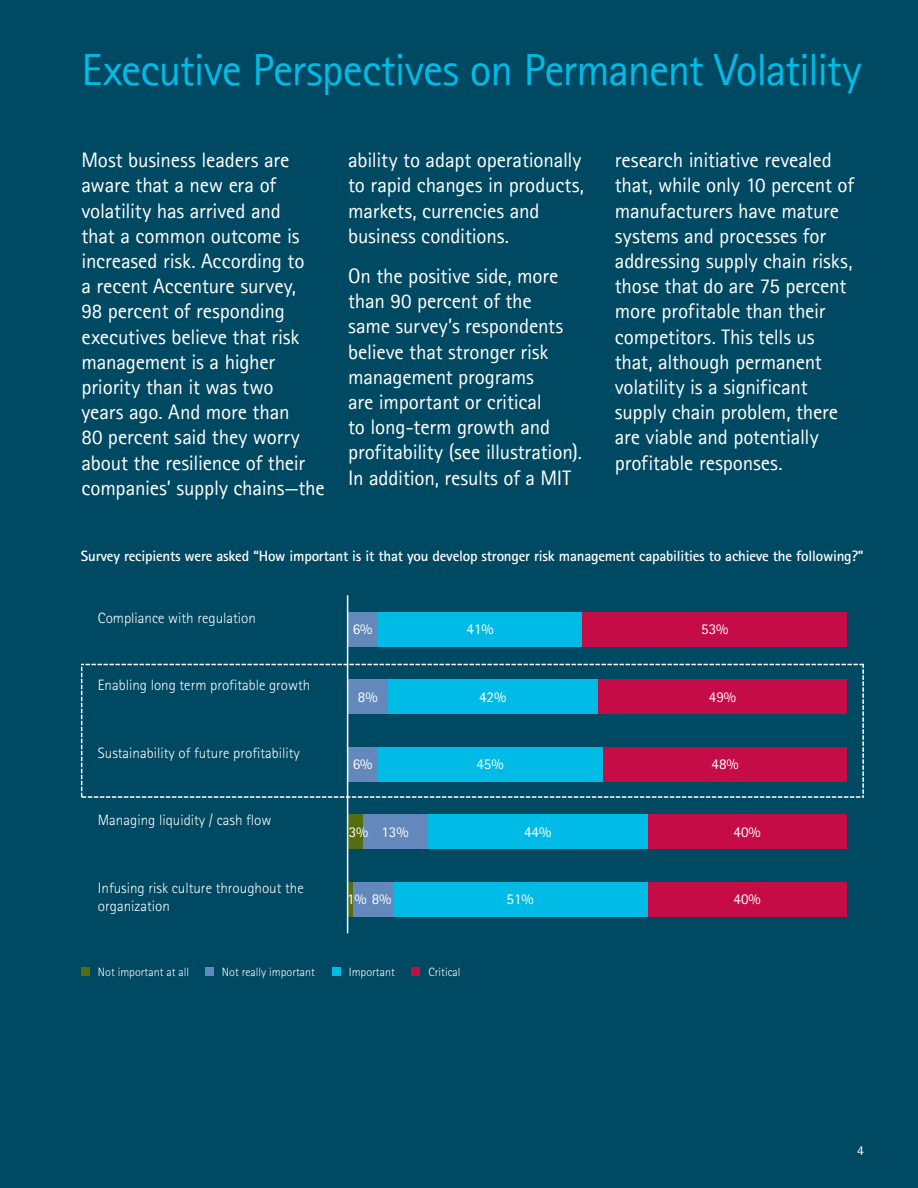
<style>
.page{position:relative;width:918px;height:1188px;background:#004962}
.page>*{position:absolute;margin:0;border:0;box-sizing:border-box;transform-origin:0 0}
.t1{font:45px "Agfa Rotis Sans Serif";letter-spacing:-.025em;color:#00bbe5}
.t2{font:21px/25.2px "Agfa Rotis Sans Serif";letter-spacing:-.01em;color:#fff}
.t3{font:300 15px/18px "Agfa Rotis Sans Serif";color:#fff}
.t4{font:700 15px "Agfa Rotis Sans Serif";letter-spacing:-.015em;color:#fff}
.t5{font:15px "Agfa Rotis Sans Serif";color:#fff}
.t6{font:13.5px "Agfa Rotis Sans Serif";color:#fff}
.t7{font:300 12px "Agfa Rotis Sans Serif";color:#fff}
</style>
<div class="page">
<div style="left:348px;top:612px;width:30px;height:34px;background:#6288bc"></div>
<div style="left:648px;top:815px;width:199px;height:34px;background:#c60c46"></div>
<div style="left:648px;top:882px;width:199px;height:34px;background:#c60c46"></div>
<svg style="left:81px;top:664px;width:783px;height:134px"></svg>
<div style="left:81px;top:967px;width:8px;height:9px;background:#566c11"></div>
<div style="left:205px;top:967px;width:8px;height:9px;background:#6288bc"></div>
<div style="left:332px;top:967px;width:8px;height:9px;background:#00bbe5"></div>
<div style="left:412px;top:967px;width:8px;height:9px;background:#c60c46"></div>
<div style="left:378px;top:612px;width:205px;height:34px;background:#00bbe5"></div>
<div style="left:583px;top:612px;width:264px;height:34px;background:#c60c46"></div>
<div style="left:348px;top:747px;width:30px;height:34px;background:#6288bc"></div>
<div style="left:348px;top:680px;width:40px;height:34px;background:#6288bc"></div>
<div style="left:388px;top:680px;width:210px;height:34px;background:#00bbe5"></div>
<div style="left:348px;top:815px;width:15px;height:34px;background:#566c11"></div>
<div style="left:363px;top:815px;width:65px;height:34px;background:#6288bc"></div>
<div style="left:428px;top:815px;width:220px;height:34px;background:#00bbe5"></div>
<div style="left:348px;top:882px;width:5px;height:34px;background:#566c11"></div>
<div style="left:353px;top:882px;width:40px;height:34px;background:#6288bc"></div>
<div style="left:393px;top:882px;width:255px;height:34px;background:#00bbe5"></div>
<hr style="left:347px;top:595px;width:1px;height:338px;background:#fff">
<h1 class="t1" style="left:81px;top:43px;width:782px">Executive Perspectives on Permanent Volatility</h1>
<p class="t2" style="left:81px;top:147px;width:245px">Most business leaders are aware that a new era of volatility has arrived and<br>that a common outcome is increased risk. According to<br>a recent Accenture survey,<br>98 percent of responding executives believe that risk management is a higher priority than it was two<br>years ago. And more than<br>80 percent said they worry about the resilience of their companies’ supply chains—the</p>
<p class="t2" style="left:348px;top:147px;width:238px">ability to adapt operationally to rapid changes in products, markets, currencies and business conditions.</p>
<p class="t2" style="left:348px;top:263px;width:235px">On the positive side, more than 90 percent of the<br>same survey’s respondents believe that stronger risk management programs<br>are important or critical<br>to long-term growth and profitability (see illustration).<br>In addition, results of a MIT</p>
<p class="t2" style="left:615px;top:147px;width:241px">research initiative revealed that, while only 10 percent of manufacturers have mature systems and processes for addressing supply chain risks, those that do are 75 percent more profitable than their competitors. This tells us that, although permanent volatility is a significant supply chain problem, there are viable and potentially profitable responses.</p>
<p class="t4" style="left:81px;top:547px;width:784px">Survey recipients were asked “How important is it that you develop stronger risk management capabilities to achieve the following?”</p>
<p class="t3" style="left:98px;top:608px;width:160px">Compliance with regulation</p>
<p class="t3" style="left:98px;top:676px;width:214px">Enabling long term profitable growth</p>
<p class="t3" style="left:98px;top:743px;width:203px">Sustainability of future profitability</p>
<p class="t3" style="left:98px;top:811px;width:175px">Managing liquidity / cash flow</p>
<p class="t3" style="left:98px;top:878px;width:207px">Infusing risk culture throughout the organization</p>
<p class="t5" style="left:353px;top:620px;width:21px">6%</p>
<p class="t5" style="left:467px;top:620px;width:29px">41%</p>
<p class="t5" style="left:701px;top:620px;width:29px">53%</p>
<p class="t5" style="left:358px;top:688px;width:21px">8%</p>
<p class="t5" style="left:479px;top:688px;width:29px">42%</p>
<p class="t5" style="left:709px;top:688px;width:29px">49%</p>
<p class="t5" style="left:353px;top:755px;width:21px">6%</p>
<p class="t5" style="left:476px;top:755px;width:29px">45%</p>
<p class="t5" style="left:712px;top:755px;width:29px">48%</p>
<p class="t5" style="left:349px;top:823px;width:61px">3% 13%</p>
<p class="t5" style="left:524px;top:823px;width:29px">44%</p>
<p class="t5" style="left:734px;top:823px;width:29px">40%</p>
<p class="t5" style="left:347px;top:890px;width:46px">1% 8%</p>
<p class="t5" style="left:507px;top:890px;width:29px">51%</p>
<p class="t5" style="left:734px;top:890px;width:29px">40%</p>
<p class="t7" style="left:98px;top:965px;width:93px">Not important at all</p>
<p class="t7" style="left:222px;top:965px;width:95px">Not really important</p>
<p class="t7" style="left:349px;top:965px;width:47px">Important</p>
<p class="t7" style="left:429px;top:965px;width:33px">Critical</p>
<p class="t6" style="left:857px;top:1142px;width:8px">4</p>
</div>
